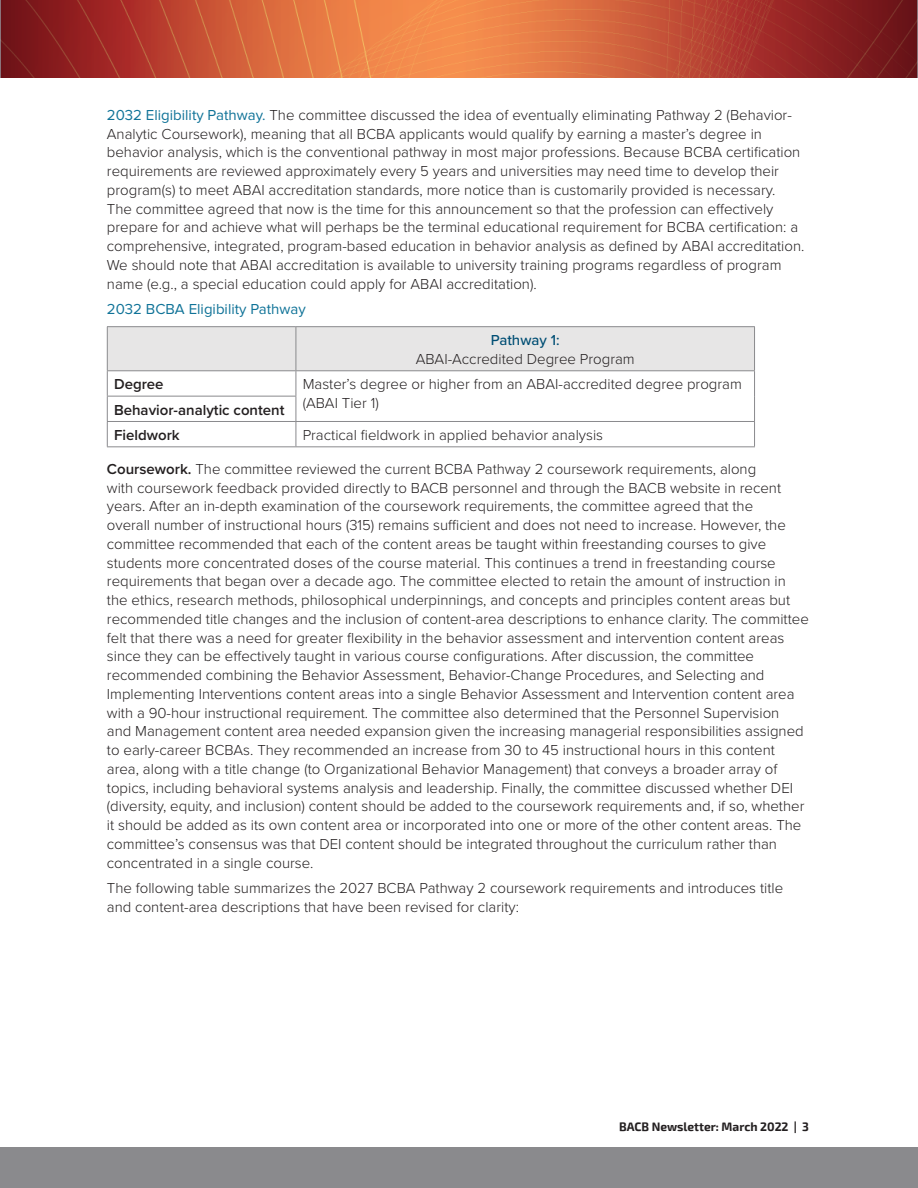
<style>
.page{position:relative;width:918px;height:1188px;background:#fff}
.page>*{position:absolute;margin:0;border:0;box-sizing:border-box;transform-origin:0 0}
.Body_Text{font:300 15px/18.8px "Proxima Nova";color:#231f20}
.Table_body-less_spac{font:300 15px/18.8px "Proxima Nova";color:#231f20}
.Table_body-less_spac-2{font:600 15px "Proxima Nova";color:#231f20}
.Table_Head{font:300 15px/18.8px "Proxima Nova";color:#231f20;text-align:center}
.t1{font:15px "Proxima Nova";color:#107398}
.t2{font:700 12px "Exo 2";color:#231f20}
.s1{font-weight:400;color:#107398}
.s2{font-weight:500;color:#004e74}
.s3{font-weight:600}
</style>
<div class="page">
<div style="left:0;top:1148px;width:918px;height:40px;background:#8a8a8d"></div>
<img style="left:0;top:0;width:918px;height:78px">
<hr style="left:107px;top:326px;width:189px;height:1px;background:#8a8a8d">
<hr style="left:296px;top:326px;width:459px;height:1px;background:#8a8a8d">
<svg style="left:107px;top:327px;width:648px;height:119px"></svg>
<hr style="left:107px;top:446px;width:189px;height:1px;background:#8a8a8d">
<hr style="left:296px;top:446px;width:459px;height:1px;background:#8a8a8d">
<p class="Body_Text" style="left:107px;top:105px;width:699px"><span class="s1">2032 Eligibility Pathway.</span> The committee discussed the idea of eventually eliminating Pathway 2 (Behavior-Analytic Coursework), meaning that all BCBA applicants would qualify by earning a master’s degree in behavior analysis, which is the conventional pathway in most major professions. Because BCBA certification requirements are reviewed approximately every 5 years and universities may need time to develop their program(s) to meet ABAI accreditation standards, more notice than is customarily provided is necessary.<br>The committee agreed that now is the time for this announcement so that the profession can effectively prepare for and achieve what will perhaps be the terminal educational requirement for BCBA certification: a comprehensive, integrated, program-based education in behavior analysis as defined by ABAI accreditation.<br>We should note that ABAI accreditation is available to university training programs regardless of program name (e.g., a special education could apply for ABAI accreditation).</p>
<h3 class="t1" style="left:107px;top:302px;width:200px">2032 BCBA Eligibility Pathway</h3>
<p class="Table_Head" style="left:416px;top:330px;width:221px"><span class="s2">Pathway 1:<br></span>ABAI-Accredited Degree Program</p>
<p class="Table_body-less_spac-2" style="left:114px;top:373px;width:51px">Degree</p>
<p class="Table_body-less_spac" style="left:303px;top:374px;width:441px">Master’s degree or higher from an ABAI-accredited degree program (ABAI Tier 1)</p>
<p class="Table_body-less_spac-2" style="left:114px;top:399px;width:172px">Behavior-analytic content</p>
<p class="Table_body-less_spac-2" style="left:114px;top:424px;width:67px">Fieldwork</p>
<p class="Table_body-less_spac" style="left:303px;top:425px;width:302px">Practical fieldwork in applied behavior analysis</p>
<p class="Body_Text" style="left:107px;top:459px;width:703px"><span class="s3">Coursework.</span> The committee reviewed the current BCBA Pathway 2 coursework requirements, along<br>with coursework feedback provided directly to BACB personnel and through the BACB website in recent years. After an in-depth examination of the coursework requirements, the committee agreed that the<br>overall number of instructional hours (315) remains sufficient and does not need to increase. However, the committee recommended that each of the content areas be taught within freestanding courses to give students more concentrated doses of the course material. This continues a trend in freestanding course requirements that began over a decade ago. The committee elected to retain the amount of instruction in the ethics, research methods, philosophical underpinnings, and concepts and principles content areas but recommended title changes and the inclusion of content-area descriptions to enhance clarity. The committee felt that there was a need for greater flexibility in the behavior assessment and intervention content areas since they can be effectively taught in various course configurations. After discussion, the committee recommended combining the Behavior Assessment, Behavior-Change Procedures, and Selecting and Implementing Interventions content areas into a single Behavior Assessment and Intervention content area with a 90-hour instructional requirement. The committee also determined that the Personnel Supervision<br>and Management content area needed expansion given the increasing managerial responsibilities assigned to early-career BCBAs. They recommended an increase from 30 to 45 instructional hours in this content area, along with a title change (to Organizational Behavior Management) that conveys a broader array of topics, including behavioral systems analysis and leadership. Finally, the committee discussed whether DEI (diversity, equity, and inclusion) content should be added to the coursework requirements and, if so, whether it should be added as its own content area or incorporated into one or more of the other content areas. The committee’s consensus was that DEI content should be integrated throughout the curriculum rather than concentrated in a single course.</p>
<p class="Body_Text" style="left:107px;top:878px;width:678px">The following table summarizes the 2027 BCBA Pathway 2 coursework requirements and introduces title and content-area descriptions that have been revised for clarity:</p>
<p class="t2" style="left:619px;top:1119px;width:191px">BACB Newsletter: March 2022 | 3</p>
</div>
